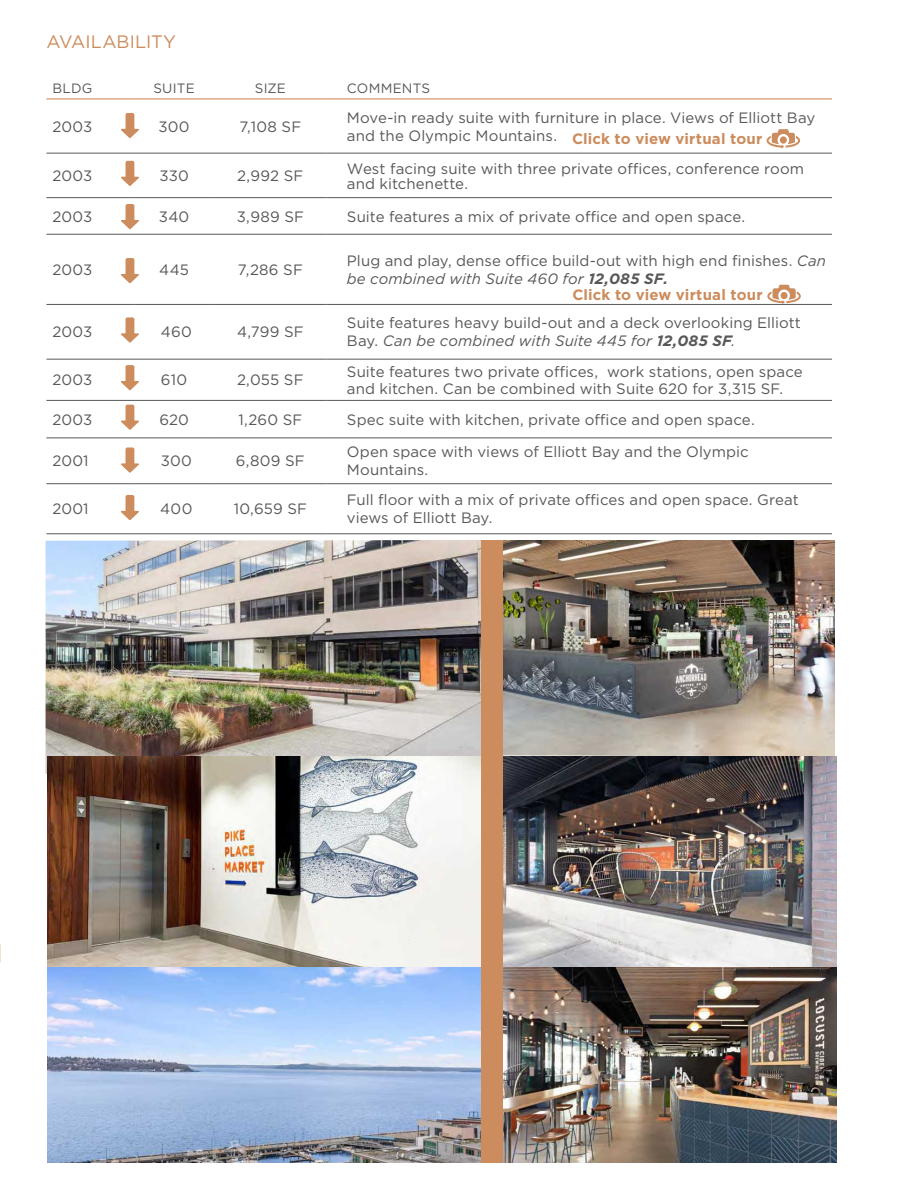
<style>
.page{position:relative;width:918px;height:1188px;background:#fff}
.page>*{position:absolute;margin:0;border:0;box-sizing:border-box;transform-origin:0 0}
.t1{font:18px "Gotham";color:#cc8c5d}
.table_copy{font:15px/18px "Gotham";letter-spacing:.005em;color:#57585a}
.table_copy-2{font:700 15px "Gotham";letter-spacing:.01em;color:#cc8c5d}
.table_header{font:13.5px "Gotham";letter-spacing:.01em;color:#57585a}
.s1{font-style:italic}
.s2{font-weight:700;font-style:italic}
</style>
<div class="page">
<img style="left:46px;top:540px;width:435px;height:234px">
<img style="left:47px;top:756px;width:434px;height:212px">
<img style="left:503px;top:540px;width:331px;height:216px">
<img style="left:503px;top:756px;width:333px;height:212px">
<hr style="left:46px;top:153px;width:88px;height:1px;background:#57585a">
<hr style="left:134px;top:153px;width:80px;height:1px;background:#57585a">
<hr style="left:214px;top:153px;width:113px;height:1px;background:#57585a">
<hr style="left:327px;top:153px;width:505px;height:1px;background:#57585a">
<hr style="left:46px;top:197px;width:88px;height:1px;background:#57585a">
<hr style="left:134px;top:197px;width:80px;height:1px;background:#57585a">
<hr style="left:214px;top:197px;width:113px;height:1px;background:#57585a">
<hr style="left:327px;top:197px;width:505px;height:1px;background:#57585a">
<hr style="left:46px;top:234px;width:88px;height:1px;background:#57585a">
<hr style="left:134px;top:234px;width:80px;height:1px;background:#57585a">
<hr style="left:214px;top:234px;width:113px;height:1px;background:#57585a">
<hr style="left:327px;top:234px;width:505px;height:1px;background:#57585a">
<hr style="left:46px;top:304px;width:88px;height:1px;background:#57585a">
<hr style="left:134px;top:304px;width:80px;height:1px;background:#57585a">
<hr style="left:214px;top:304px;width:113px;height:1px;background:#57585a">
<hr style="left:327px;top:304px;width:505px;height:1px;background:#57585a">
<hr style="left:46px;top:359px;width:88px;height:1px;background:#57585a">
<hr style="left:134px;top:359px;width:80px;height:1px;background:#57585a">
<hr style="left:214px;top:359px;width:113px;height:1px;background:#57585a">
<hr style="left:327px;top:359px;width:505px;height:1px;background:#57585a">
<hr style="left:46px;top:400px;width:88px;height:1px;background:#57585a">
<hr style="left:134px;top:400px;width:80px;height:1px;background:#57585a">
<hr style="left:214px;top:400px;width:113px;height:1px;background:#57585a">
<hr style="left:327px;top:400px;width:505px;height:1px;background:#57585a">
<hr style="left:46px;top:438px;width:88px;height:1px;background:#57585a">
<hr style="left:134px;top:438px;width:80px;height:1px;background:#57585a">
<hr style="left:214px;top:438px;width:113px;height:1px;background:#57585a">
<hr style="left:327px;top:438px;width:505px;height:1px;background:#57585a">
<hr style="left:46px;top:483px;width:88px;height:1px;background:#57585a">
<hr style="left:134px;top:483px;width:80px;height:1px;background:#57585a">
<hr style="left:214px;top:483px;width:113px;height:1px;background:#57585a">
<hr style="left:327px;top:483px;width:505px;height:1px;background:#57585a">
<hr style="left:46px;top:534px;width:88px;height:1px;background:#57585a">
<hr style="left:134px;top:534px;width:80px;height:1px;background:#57585a">
<hr style="left:214px;top:534px;width:113px;height:1px;background:#57585a">
<hr style="left:327px;top:534px;width:505px;height:1px;background:#57585a">
<hr style="left:46px;top:98px;width:88px;height:1px;background:#cc8c5d">
<hr style="left:134px;top:98px;width:80px;height:1px;background:#cc8c5d">
<hr style="left:214px;top:98px;width:113px;height:1px;background:#cc8c5d">
<hr style="left:327px;top:98px;width:505px;height:1px;background:#cc8c5d">
<img style="left:503px;top:968px;width:333px;height:194px">
<img style="left:48px;top:968px;width:433px;height:194px">
<div style="left:481px;top:540px;width:22px;height:622px;background:#cc8c5d"></div>
<svg style="left:121px;top:113px;width:18px;height:25px"></svg>
<svg style="left:121px;top:258px;width:18px;height:25px"></svg>
<svg style="left:121px;top:405px;width:18px;height:25px"></svg>
<svg style="left:767px;top:129px;width:33px;height:20px"></svg>
<svg style="left:767px;top:285px;width:34px;height:19px"></svg>
<svg style="left:121px;top:204px;width:18px;height:25px"></svg>
<svg style="left:121px;top:447px;width:18px;height:26px"></svg>
<svg style="left:121px;top:495px;width:18px;height:25px"></svg>
<svg style="left:121px;top:161px;width:18px;height:25px"></svg>
<svg style="left:121px;top:317px;width:18px;height:26px"></svg>
<svg style="left:121px;top:365px;width:18px;height:25px"></svg>
<p class="t1" style="left:46px;top:30px;width:131px">AVAILABILITY</p>
<p class="table_header" style="left:52px;top:79px;width:41px">BLDG</p>
<p class="table_header" style="left:153px;top:79px;width:43px">SUITE</p>
<p class="table_header" style="left:255px;top:79px;width:33px">SIZE</p>
<p class="table_header" style="left:347px;top:79px;width:85px">COMMENTS</p>
<p class="table_copy" style="left:52px;top:117px;width:41px">2003</p>
<p class="table_copy" style="left:159px;top:117px;width:33px">300</p>
<p class="table_copy" style="left:240px;top:117px;width:63px">7,108 SF</p>
<p class="table_copy" style="left:347px;top:108px;width:470px">Move-in ready suite with furniture in place. Views of Elliott Bay and the Olympic Mountains.</p>
<p class="table_copy" style="left:52px;top:166px;width:41px">2003</p>
<p class="table_copy" style="left:159px;top:166px;width:31px">330</p>
<p class="table_copy" style="left:237px;top:166px;width:68px">2,992 SF</p>
<p class="table_copy" style="left:347px;top:160px;width:459px;line-height:15px">West facing suite with three private offices, conference room and kitchenette.</p>
<p class="table_copy" style="left:52px;top:207px;width:41px">2003</p>
<p class="table_copy" style="left:159px;top:207px;width:32px">340</p>
<p class="table_copy" style="left:237px;top:207px;width:69px">3,989 SF</p>
<p class="table_copy" style="left:347px;top:207px;width:400px">Suite features a mix of private office and open space.</p>
<p class="table_copy-2" style="left:572px;top:129px;width:192px">Click to view virtual tour</p>
<p class="table_copy" style="left:52px;top:260px;width:41px">2003</p>
<p class="table_copy" style="left:159px;top:260px;width:31px">445</p>
<p class="table_copy" style="left:238px;top:260px;width:66px">7,286 SF</p>
<p class="table_copy" style="left:347px;top:251px;width:481px">Plug and play, dense office build-out with high end finishes. <span class="s1">Can be combined with Suite 460 for</span> <span class="s2">12,085 SF.</span></p>
<p class="table_copy-2" style="left:573px;top:285px;width:192px">Click to view virtual tour</p>
<p class="table_copy" style="left:52px;top:323px;width:41px">2003</p>
<p class="table_copy" style="left:161px;top:323px;width:32px">460</p>
<p class="table_copy" style="left:237px;top:323px;width:68px">4,799 SF</p>
<p class="table_copy" style="left:347px;top:314px;width:456px">Suite features heavy build-out and a deck overlooking Elliott<br>Bay. <span class="s1">Can be combined with Suite 445 for</span> <span class="s2">12,085 SF</span><span class="s1">.</span></p>
<p class="table_copy" style="left:52px;top:371px;width:41px">2003</p>
<p class="table_copy" style="left:161px;top:371px;width:28px">610</p>
<p class="table_copy" style="left:237px;top:371px;width:68px">2,055 SF</p>
<p class="table_copy" style="left:347px;top:363px;width:457px;line-height:16.5px">Suite features two private offices, work stations, open space and kitchen. Can be combined with Suite 620 for 3,315 SF.</p>
<p class="table_copy" style="left:52px;top:410px;width:41px">2003</p>
<p class="table_copy" style="left:159px;top:410px;width:31px">620</p>
<p class="table_copy" style="left:238px;top:410px;width:66px">1,260 SF</p>
<p class="table_copy" style="left:347px;top:410px;width:409px">Spec suite with kitchen, private office and open space.</p>
<p class="table_copy" style="left:52px;top:452px;width:38px">2001</p>
<p class="table_copy" style="left:161px;top:452px;width:33px">300</p>
<p class="table_copy" style="left:236px;top:452px;width:70px">6,809 SF</p>
<p class="table_copy" style="left:347px;top:443px;width:403px">Open space with views of Elliott Bay and the Olympic<br>Mountains.</p>
<p class="table_copy" style="left:52px;top:500px;width:38px">2001</p>
<p class="table_copy" style="left:160px;top:500px;width:34px">400</p>
<p class="table_copy" style="left:234px;top:500px;width:75px">10,659 SF</p>
<p class="table_copy" style="left:347px;top:491px;width:453px">Full floor with a mix of private offices and open space. Great views of Elliott Bay.</p>
</div>
